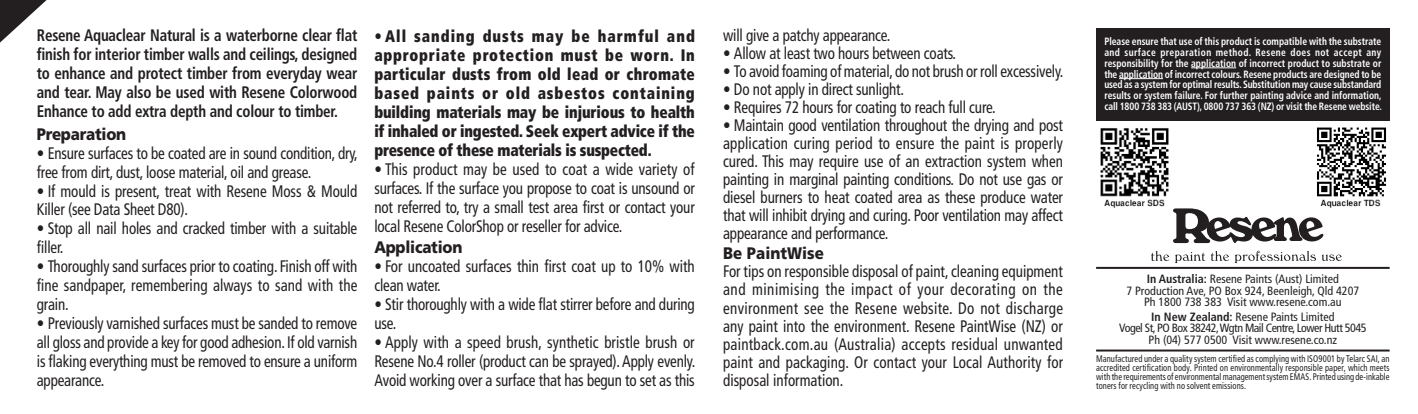
<style>
.page{position:relative;width:1418px;height:414px;background:#fff}
.page>*{position:absolute;margin:0;border:0;box-sizing:border-box;transform-origin:0 0}
.Body_Text{font:condensed 16.8px/19px "Frutiger";letter-spacing:-.01em;color:#231f20;text-align:justify;scale:.9 1}
.t1{font:900 condensed 16.8px/19px "Frutiger";letter-spacing:-.015em;color:#231f20;text-align:justify;scale:.9 1}
.t2{font:700 condensed 16.8px/19px "Frutiger";letter-spacing:-.015em;color:#231f20;text-align:justify;scale:.9 1}
.subhead{font:900 16.8px "Frutiger";letter-spacing:-.015em;color:#231f20;scale:.9 1}
.t3{font:condensed 12px/11.6px "Frutiger";letter-spacing:-.02em;color:#231f20;text-align:center}
.t4{font:condensed 12px "Frutiger";color:#231f20}
.t5{font:700 condensed 10.6px/10.8px "Frutiger";letter-spacing:-.01em;color:#fff;text-align:justify;scale:.9 1}
.small_ISO_text___PAS{font:condensed 9.6px/9.2px "Frutiger";letter-spacing:.01em;color:#231f20;text-align:justify;scale:.88 1}
.s1{font-weight:400}
.s2{font-weight:700}
</style>
<div class="page">
<img style="left:1317px;top:127px;width:69px;height:82px">
<img style="left:1100px;top:128px;width:69px;height:81px">
<hr style="left:1096px;top:267px;width:293px;height:2px;background:#231f20">
<hr style="left:1096px;top:349px;width:293px;height:2px;background:#231f20">
<svg style="left:1173px;top:208px;width:150px;height:35px"></svg>
<svg style="left:1151px;top:251px;width:190px;height:12px"></svg>
<div style="left:1096px;top:28px;width:293px;height:93px;background:#231f20"></div>
<hr style="left:1191px;top:67px;width:45px;height:1px;background:#fff">
<hr style="left:1119px;top:78px;width:44px;height:1px;background:#fff">
<svg style="left:0;top:0;width:47px;height:43px"></svg>
<p class="t2" style="left:37px;top:26px;width:357px">Resene Aquaclear Natural is a waterborne clear flat finish for interior timber walls and ceilings, designed to enhance and protect timber from everyday wear and tear. May also be used with Resene Colorwood Enhance to add extra depth and colour to timber.</p>
<p class="subhead" style="left:37px;top:124px;width:101px">Preparation</p>
<p class="Body_Text" style="left:37px;top:143px;width:358px">• Ensure surfaces to be coated are in sound condition, dry, free from dirt, dust, loose material, oil and grease.</p>
<p class="Body_Text" style="left:37px;top:181px;width:357px">• If mould is present, treat with Resene Moss &amp; Mould<br>Killer (see Data Sheet D80).</p>
<p class="Body_Text" style="left:37px;top:219px;width:357px">• Stop all nail holes and cracked timber with a suitable filler.</p>
<p class="Body_Text" style="left:37px;top:257px;width:358px">• Thoroughly sand surfaces prior to coating. Finish off with fine sandpaper, remembering always to sand with the grain.</p>
<p class="Body_Text" style="left:37px;top:314px;width:357px">• Previously varnished surfaces must be sanded to remove all gloss and provide a key for good adhesion. If old varnish is flaking everything must be removed to ensure a uniform appearance.</p>
<p class="t1" style="left:374px;top:26px;width:358px"><span class="s1">•</span> All sanding dusts may be harmful and appropriate protection must be worn. In particular dusts from old lead or chromate based paints or old asbestos containing building materials may be injurious to health if inhaled or ingested. Seek expert advice if the presence of these materials is suspected.</p>
<p class="Body_Text" style="left:374px;top:159px;width:357px">• This product may be used to coat a wide variety of surfaces. If the surface you propose to coat is unsound or not referred to, try a small test area first or contact your local Resene ColorShop or reseller for advice.</p>
<p class="subhead" style="left:374px;top:237px;width:99px">Application</p>
<p class="Body_Text" style="left:374px;top:256px;width:357px">• For uncoated surfaces thin first coat up to 10% with clean water.</p>
<p class="Body_Text" style="left:374px;top:294px;width:357px">• Stir thoroughly with a wide flat stirrer before and during use.</p>
<p class="Body_Text" style="left:374px;top:332px;width:358px">• Apply with a speed brush, synthetic bristle brush or Resene No.4 roller (product can be sprayed). Apply evenly.<br>Avoid working over a surface that has begun to set as this</p>
<p class="Body_Text" style="left:723px;top:26px;width:187px">will give a patchy appearance.</p>
<p class="Body_Text" style="left:723px;top:44px;width:260px">• Allow at least two hours between coats.</p>
<p class="Body_Text" style="left:723px;top:62px;width:379px">• To avoid foaming of material, do not brush or roll excessively.</p>
<p class="Body_Text" style="left:723px;top:80px;width:202px">• Do not apply in direct sunlight.</p>
<p class="Body_Text" style="left:723px;top:98px;width:304px">• Requires 72 hours for coating to reach full cure.</p>
<p class="Body_Text" style="left:723px;top:116px;width:379px;line-height:18px">• Maintain good ventilation throughout the drying and post application curing period to ensure the paint is properly cured. This may require use of an extraction system when painting in marginal painting conditions. Do not use gas or diesel burners to heat coated area as these produce water that will inhibit drying and curing. Poor ventilation may affect appearance and performance.</p>
<p class="subhead" style="left:723px;top:243px;width:113px">Be PaintWise</p>
<p class="Body_Text" style="left:723px;top:263px;width:379px;line-height:18px">For tips on responsible disposal of paint, cleaning equipment and minimising the impact of your decorating on the environment see the Resene website. Do not discharge any paint into the environment. Resene PaintWise (NZ) or paintback.com.au (Australia) accepts residual unwanted paint and packaging. Or contact your Local Authority for disposal information.</p>
<p class="t4" style="left:1146px;top:272px;width:194px"><span class="s2">In Australia:</span> Resene Paints (Aust) Limited</p>
<p class="t5" style="left:1104px;top:36px;width:310px">Please ensure that use of this product is compatible with the substrate and surface preparation method. Resene does not accept any responsibility for the application of incorrect product to substrate or the application of incorrect colours. Resene products are designed to be used as a system for optimal results. Substitution may cause substandard results or system failure. For further painting advice and information, call 1800 738 383 (AUST), 0800 737 363 (NZ) or visit the Resene website.</p>
<p class="t4" style="left:1126px;top:283px;width:234px">7 Production Ave, PO Box 924, Beenleigh, Qld 4207</p>
<p class="t4" style="left:1144px;top:295px;width:199px">Ph 1800 738 383 Visit www.resene.com.au</p>
<p class="t3" style="left:1119px;top:311px;width:249px"><span class="s2">In New Zealand:</span> Resene Paints Limited<br>Vogel St, PO Box 38242, Wgtn Mail Centre, Lower Hutt 5045<br>Ph (04) 577 0500 Visit www.resene.co.nz</p>
<p class="small_ISO_text___PAS" style="left:1096px;top:354px;width:335px">Manufactured under a quality system certified as complying with ISO9001 by Telarc SAI, an accredited certification body. Printed on environmentally responsible paper, which meets with the requirements of environmental management system EMAS. Printed using de-inkable toners for recycling with no solvent emissions.</p>
</div>
